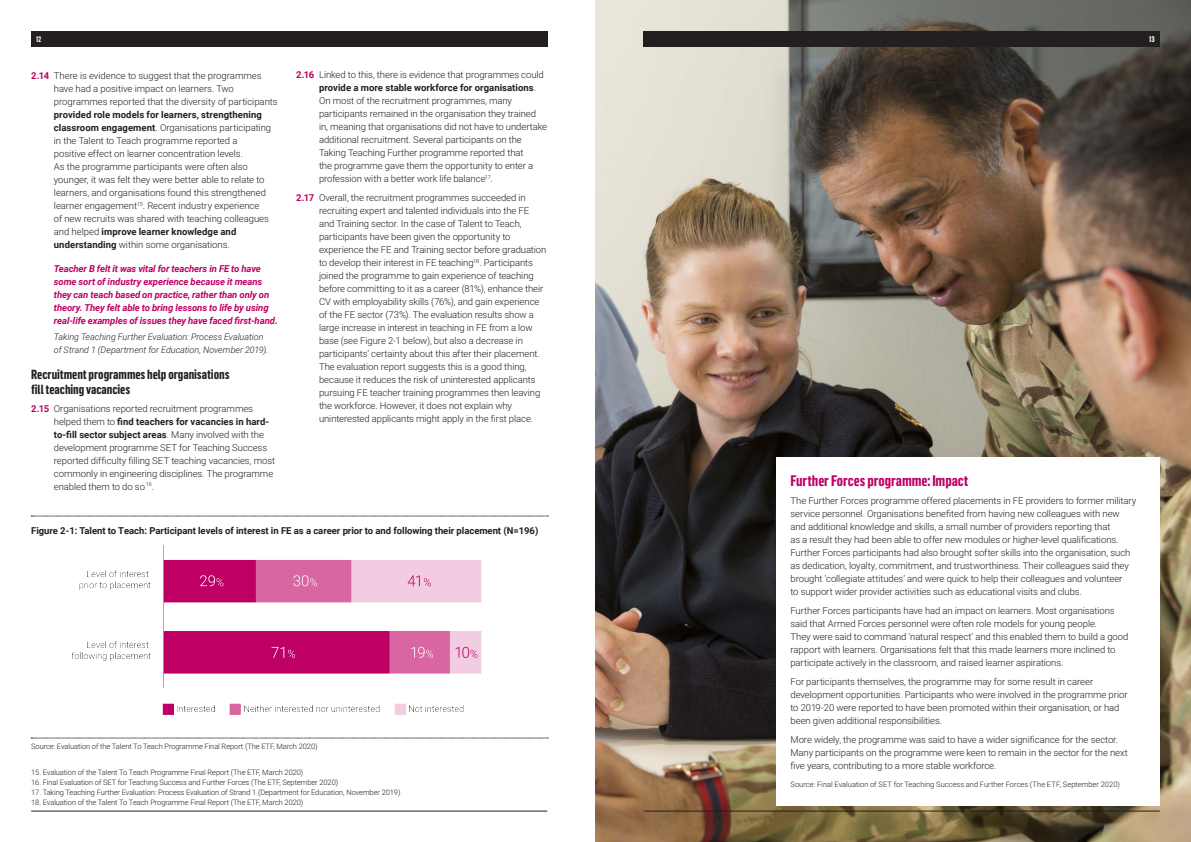
<style>
.page{position:relative;width:1191px;height:842px;background:#fff}
.page>*{position:absolute;margin:0;border:0;box-sizing:border-box;transform-origin:0 0}
.BODY_COPY_9_5___12_5{font:700 15px "Flama Condensed";letter-spacing:-.005em;color:#be0064}
.BODY_COPY_9_5___12_5-2{font:700 13px/15px "Flama Condensed";letter-spacing:-.005em;color:#1f1e20}
.BODY_COPY_9_5___12_5-3{font:300 9.5px/13px "Roboto";letter-spacing:-.005em;color:#231f20}
.BODY_COPY_9_5___12_5-4{font:italic 700 9.5px/13px "Roboto";letter-spacing:-.01em;color:#be0064}
.t1{font:700 9.5px "Roboto";letter-spacing:-.005em;color:#231f20}
.BODY_COPY_9_5___12_5-5{font:italic 300 9px/13px "Roboto";letter-spacing:-.005em;color:#231f20}
.t2{font:700 8px "Flama Condensed";color:#fff}
.t3{font:700 7.8px "Flama Condensed";color:#fff}
.BODY_COPY_9_5___12_5-6{font:300 7.5px "Roboto";letter-spacing:-.01em;color:#231f20}
.s1{font-weight:700;color:#be0064}
.s2{font-weight:700}
</style>
<div class="page">
<img style="left:71px;top:546px;width:411px;height:169px">
<svg style="left:31px;top:516px;width:517px;height:1px"></svg>
<img style="left:595px;top:0;width:596px;height:842px">
<div style="left:776px;top:457px;width:383px;height:349px;background:#fff"></div>
<svg style="left:31px;top:738px;width:517px;height:1px"></svg>
<div style="left:643px;top:31px;width:516px;height:16px;background:#231f20"></div>
<div style="left:31px;top:32px;width:516px;height:15px;background:#231f20"></div>
<hr style="left:31px;top:811px;width:516px;height:1px;background:#231f20">
<hr style="left:643px;top:811px;width:516px;height:1px;background:#231f20">
<p class="t3" style="left:36px;top:34px;width:7px">12</p>
<p class="t2" style="left:1149px;top:34px;width:7px">13</p>
<p class="BODY_COPY_9_5___12_5-3" style="left:54px;top:68px;width:225px;text-indent:-23px"><span class="s1">2.14</span> There is evidence to suggest that the programmes have had a positive impact on learners. Two programmes reported that the diversity of participants <span class="s2">provided role models for learners, strengthening classroom engagement</span>. Organisations participating in the Talent to Teach programme reported a<br>positive effect on learner concentration levels.<br>As the programme participants were often also younger, it was felt they were better able to relate to learners, and organisations found this strengthened learner engagement<sup>15</sup>. Recent industry experience<br>of new recruits was shared with teaching colleagues and helped <span class="s2">improve learner knowledge and understanding</span> within some organisations.</p>
<p class="BODY_COPY_9_5___12_5-4" style="left:54px;top:262px;width:225px">Teacher B felt it was vital for teachers in FE to have some sort of industry experience because it means they can teach based on practice, rather than only on theory. They felt able to bring lessons to life by using real-life examples of issues they have faced first-hand.</p>
<p class="BODY_COPY_9_5___12_5-5" style="left:54px;top:330px;width:216px">Taking Teaching Further Evaluation: Process Evaluation of Strand 1 (Department for Education, November 2019).</p>
<p class="BODY_COPY_9_5___12_5-2" style="left:31px;top:367px;width:200px">Recruitment programmes help organisations fill teaching vacancies</p>
<p class="BODY_COPY_9_5___12_5-3" style="left:54px;top:401px;width:223px;text-indent:-23px"><span class="s1">2.15</span> Organisations reported recruitment programmes helped them to <span class="s2">find teachers for vacancies in hard&shy;to-fill sector subject areas</span>. Many involved with the development programme SET for Teaching Success reported difficulty filling SET teaching vacancies, most commonly in engineering disciplines. The programme enabled them to do so<sup>16</sup>.</p>
<p class="BODY_COPY_9_5___12_5-3" style="left:319px;top:68px;width:230px;text-indent:-23px"><span class="s1">2.16</span> Linked to this, there is evidence that programmes could <span class="s2">provide a more stable workforce for organisations</span>.<br>On most of the recruitment programmes, many participants remained in the organisation they trained in, meaning that organisations did not have to undertake additional recruitment. Several participants on the Taking Teaching Further programme reported that<br>the programme gave them the opportunity to enter a profession with a better work life balance<sup>17</sup>.</p>
<p class="BODY_COPY_9_5___12_5-3" style="left:319px;top:190px;width:229px;text-indent:-23px"><span class="s1">2.17</span> Overall, the recruitment programmes succeeded in recruiting expert and talented individuals into the FE and Training sector. In the case of Talent to Teach, participants have been given the opportunity to experience the FE and Training sector before graduation to develop their interest in FE teaching<sup>18</sup>. Participants joined the programme to gain experience of teaching before committing to it as a career (81%), enhance their CV with employability skills (76%), and gain experience of the FE sector (73%). The evaluation results show a large increase in interest in teaching in FE from a low base (see Figure 2-1 below), but also a decrease in participants’ certainty about this after their placement.<br>The evaluation report suggests this is a good thing, because it reduces the risk of uninterested applicants pursuing FE teacher training programmes then leaving the workforce. However, it does not explain why uninterested applicants might apply in the first place.</p>
<p class="t1" style="left:31px;top:524px;width:508px">Figure 2-1: Talent to Teach: Participant levels of interest in FE as a career prior to and following their placement (N=196)</p>
<p class="BODY_COPY_9_5___12_5-6" style="left:31px;top:741px;width:288px">Source: Evaluation of the Talent To Teach Programme Final Report (The ETF, March 2020)</p>
<p class="BODY_COPY_9_5___12_5-6" style="left:31px;top:767px;width:274px">15. Evaluation of the Talent To Teach Programme Final Report (The ETF, March 2020)</p>
<p class="BODY_COPY_9_5___12_5-6" style="left:31px;top:777px;width:308px">16. Final Evaluation of SET for Teaching Success and Further Forces (The ETF, September 2020)</p>
<p class="BODY_COPY_9_5___12_5-6" style="left:31px;top:787px;width:371px">17. Taking Teaching Further Evaluation: Process Evaluation of Strand 1 (Department for Education, November 2019)</p>
<p class="BODY_COPY_9_5___12_5-6" style="left:31px;top:797px;width:274px">18. Evaluation of the Talent To Teach Programme Final Report (The ETF, March 2020)</p>
<p class="BODY_COPY_9_5___12_5" style="left:790px;top:471px;width:179px">Further Forces programme: Impact</p>
<p class="BODY_COPY_9_5___12_5-3" style="left:790px;top:494px;width:347px">The Further Forces programme offered placements in FE providers to former military service personnel. Organisations benefited from having new colleagues with new and additional knowledge and skills, a small number of providers reporting that<br>as a result they had been able to offer new modules or higher-level qualifications.<br>Further Forces participants had also brought softer skills into the organisation, such as dedication, loyalty, commitment, and trustworthiness. Their colleagues said they brought ‘collegiate attitudes’ and were quick to help their colleagues and volunteer<br>to support wider provider activities such as educational visits and clubs.</p>
<p class="BODY_COPY_9_5___12_5-3" style="left:790px;top:604px;width:340px">Further Forces participants have had an impact on learners. Most organisations said that Armed Forces personnel were often role models for young people.<br>They were said to command ‘natural respect’ and this enabled them to build a good rapport with learners. Organisations felt that this made learners more inclined to participate actively in the classroom, and raised learner aspirations.</p>
<p class="BODY_COPY_9_5___12_5-3" style="left:790px;top:675px;width:338px">For participants themselves, the programme may for some result in career development opportunities. Participants who were involved in the programme prior to 2019-20 were reported to have been promoted within their organisation, or had been given additional responsibilities.</p>
<p class="BODY_COPY_9_5___12_5-3" style="left:790px;top:732px;width:339px">More widely, the programme was said to have a wider significance for the sector.<br>Many participants on the programme were keen to remain in the sector for the next five years, contributing to a more stable workforce.</p>
<p class="BODY_COPY_9_5___12_5-6" style="left:790px;top:779px;width:331px">Source: Final Evaluation of SET for Teaching Success and Further Forces (The ETF, September 2020)</p>
</div>
